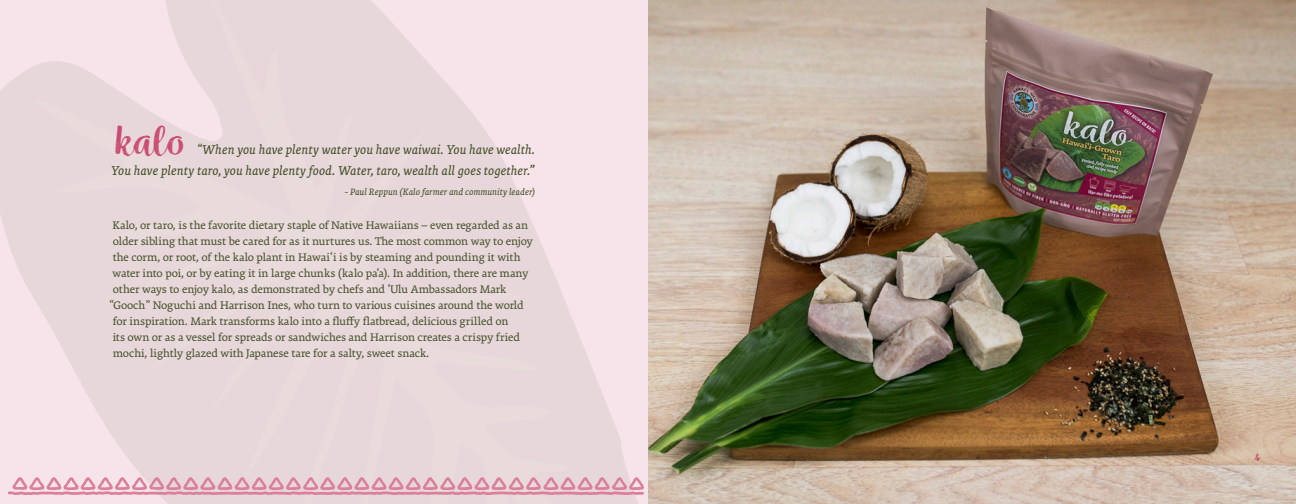
<style>
.page{position:relative;width:1296px;height:504px;background:#fff}
.page>*{position:absolute;margin:0;border:0;box-sizing:border-box;transform-origin:0 0}
.t1{font:46px "Wreath Hal Med";color:#c9496f}
.t2{font:italic 14px/21px "Premiera";letter-spacing:.005em;color:#44502a;text-align:right}
.Intro{font:12px/16px "Premiera";letter-spacing:-.01em;color:#44502a}
.t3{font:700 12px "Wreath";color:#c9496f}
.t4{font:italic 10px "Premiera";color:#44502a}
</style>
<div class="page">
<svg style="left:0;top:0;width:648px;height:504px;background:#f1dfe4"></svg>
<svg style="left:33px;top:0;width:613px;height:504px;background:#ecdbde"></svg>
<img style="left:648px;top:0;width:648px;height:504px">
<svg style="left:8px;top:477px;width:636px;height:18px;background:#e3b1bf"></svg>
<p class="t1" style="left:115px;top:112px;width:71px">kalo</p>
<p class="t2" style="left:111px;top:139px;width:425px">“When you have plenty water you have waiwai. You have wealth.<br>You have plenty taro, you have plenty food. Water, taro, wealth all goes together.”</p>
<p class="t4" style="left:345px;top:186px;width:192px">- Paul Reppun (Kalo farmer and community leader)</p>
<p class="Intro" style="left:109px;top:217px;width:425px">Kalo, or taro, is the favorite dietary staple of Native Hawaiians – even regarded as an older sibling that must be cared for as it nurtures us. The most common way to enjoy the corm, or root, of the kalo plant in Hawai‘i is by steaming and pounding it with water into poi, or by eating it in large chunks (kalo pa‘a). In addition, there are many other ways to enjoy kalo, as demonstrated by chefs and ‘Ulu Ambassadors Mark “Gooch” Noguchi and Harrison Ines, who turn to various cuisines around the world for inspiration. Mark transforms kalo into a fluffy flatbread, delicious grilled on<br>its own or as a vessel for spreads or sandwiches and Harrison creates a crispy fried mochi, lightly glazed with Japanese tare for a salty, sweet snack.</p>
<p class="t3" style="left:1254px;top:450px;width:7px">4</p>
</div>
